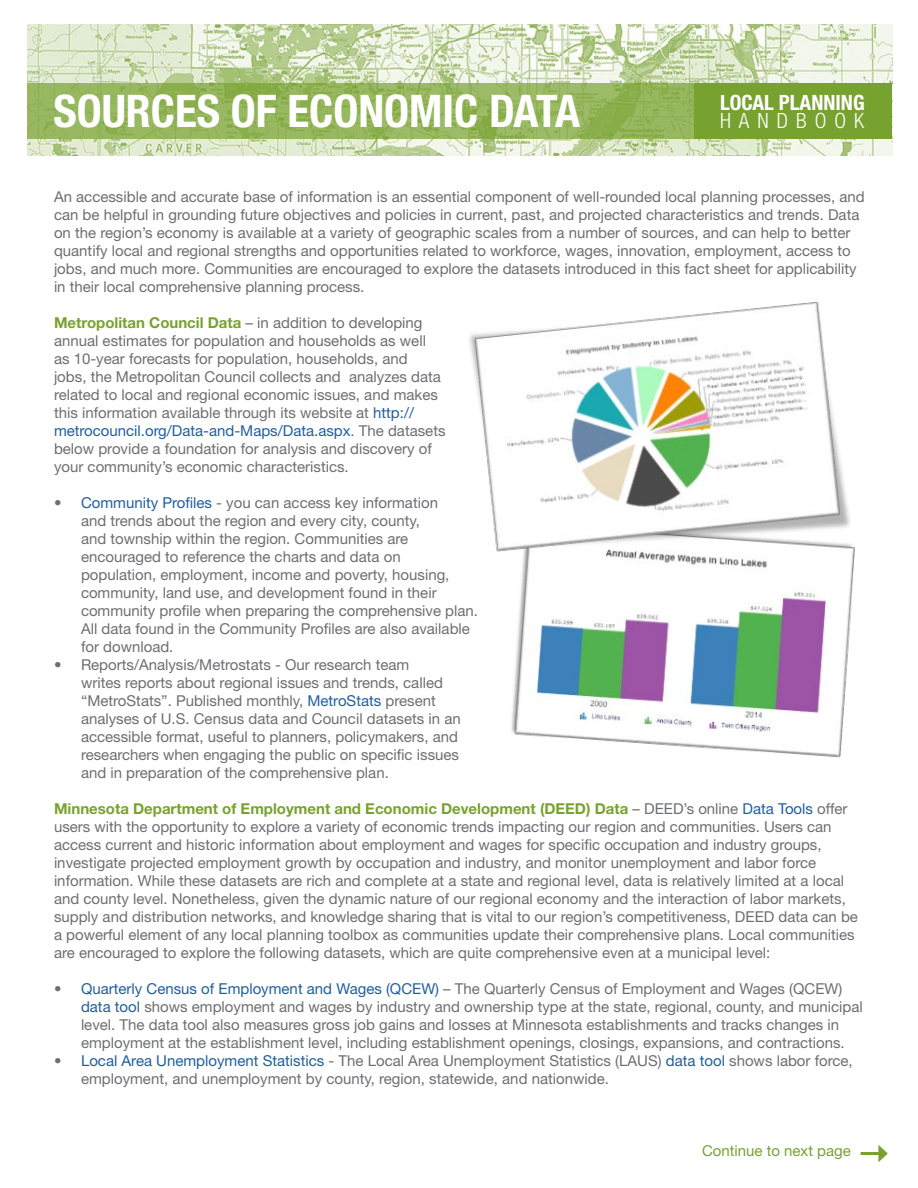
<style>
.page{position:relative;width:918px;height:1188px;background:#fff}
.page>*{position:absolute;margin:0;border:0;box-sizing:border-box;transform-origin:0 0}
.t1{font:700 condensed 45px "Helvetica Neue LT Std";color:#fff}
.t2{font:700 condensed 21px "Helvetica Neue LT Std";color:#fff}
.t3{font:300 condensed 21px "Helvetica Neue LT Std";letter-spacing:.38em;color:#fff}
.Body{font:15px/18px "Helvetica Neue LT Std";color:#6d6e71}
.Subheader{font:15px "Helvetica Neue LT Std";color:#78a22f}
.s1{font-weight:700;color:#78a22f}
.s2{color:#215e9e}
</style>
<div class="page">
<img style="left:27px;top:25px;width:865px;height:130px">
<svg style="left:27px;top:83px;width:668px;height:56px;background:#93b459"></svg>
<div style="left:695px;top:83px;width:197px;height:56px;background:#78a22f"></div>
<hr style="left:861px;top:1152px;width:20px;height:3px;background:#78a22f">
<svg style="left:878px;top:1145px;width:10px;height:17px"></svg>
<img style="left:511px;top:570px;width:343px;height:188px">
<img style="left:469px;top:301px;width:386px;height:269px">
<h1 class="t1" style="left:53px;top:84px;width:528px">SOURCES OF ECONOMIC DATA</h1>
<h2 class="t2" style="left:720px;top:90px;width:146px">LOCAL PLANNING</h2>
<h2 class="t3" style="left:720px;top:108px;width:146px">HANDBOOK</h2>
<p class="Body" style="left:54px;top:187px;width:812px">An accessible and accurate base of information is an essential component of well-rounded local planning processes, and can be helpful in grounding future objectives and policies in current, past, and projected characteristics and trends. Data on the region’s economy is available at a variety of geographic scales from a number of sources, and can help to better quantify local and regional strengths and opportunities related to workforce, wages, innovation, employment, access to jobs, and much more. Communities are encouraged to explore the datasets introduced in this fact sheet for applicability in their local comprehensive planning process.</p>
<p class="Body" style="left:54px;top:313px;width:393px"><span class="s1">Metropolitan Council Data</span> – in addition to developing annual estimates for population and households as well<br>as 10-year forecasts for population, households, and<br>jobs, the Metropolitan Council collects and analyzes data related to local and regional economic issues, and makes this information available through its website at <span class="s2">http:// metrocouncil.org/Data-and-Maps/Data.aspx</span>. The datasets below provide a foundation for analysis and discovery of your community’s economic characteristics.</p>
<p class="Body" style="left:81px;top:493px;width:399px;text-indent:-27px">• <span class="s2">Community Profiles</span> - you can access key information<br>and trends about the region and every city, county,<br>and township within the region. Communities are encouraged to reference the charts and data on population, employment, income and poverty, housing, community, land use, and development found in their community profile when preparing the comprehensive plan.<br>All data found in the Community Profiles are also available for download.</p>
<p class="Body" style="left:81px;top:655px;width:381px;text-indent:-27px">• Reports/Analysis/Metrostats - Our research team<br>writes reports about regional issues and trends, called “MetroStats”. Published monthly, <span class="s2">MetroStats</span> present analyses of U.S. Census data and Council datasets in an accessible format, useful to planners, policymakers, and researchers when engaging the public on specific issues and in preparation of the comprehensive plan.</p>
<p class="Body" style="left:54px;top:799px;width:806px"><span class="s1">Minnesota Department of Employment and Economic Development (DEED) Data</span> – DEED’s online <span class="s2">Data Tools</span> offer users with the opportunity to explore a variety of economic trends impacting our region and communities. Users can access current and historic information about employment and wages for specific occupation and industry groups, investigate projected employment growth by occupation and industry, and monitor unemployment and labor force information. While these datasets are rich and complete at a state and regional level, data is relatively limited at a local and county level. Nonetheless, given the dynamic nature of our regional economy and the interaction of labor markets, supply and distribution networks, and knowledge sharing that is vital to our region’s competitiveness, DEED data can be a powerful element of any local planning toolbox as communities update their comprehensive plans. Local communities are encouraged to explore the following datasets, which are quite comprehensive even at a municipal level:</p>
<p class="Body" style="left:81px;top:979px;width:783px;text-indent:-27px">• <span class="s2">Quarterly Census of Employment and Wages (QCEW)</span> – The Quarterly Census of Employment and Wages (QCEW) <span class="s2">data tool</span> shows employment and wages by industry and ownership type at the state, regional, county, and municipal level. The data tool also measures gross job gains and losses at Minnesota establishments and tracks changes in employment at the establishment level, including establishment openings, closings, expansions, and contractions.</p>
<p class="Body" style="left:81px;top:1051px;width:773px;text-indent:-27px">• <span class="s2">Local Area Unemployment Statistics</span> - The Local Area Unemployment Statistics (LAUS) <span class="s2">data tool</span> shows labor force, employment, and unemployment by county, region, statewide, and nationwide.</p>
<h3 class="Subheader" style="left:702px;top:1142px;width:150px">Continue to next page</h3>
</div>
